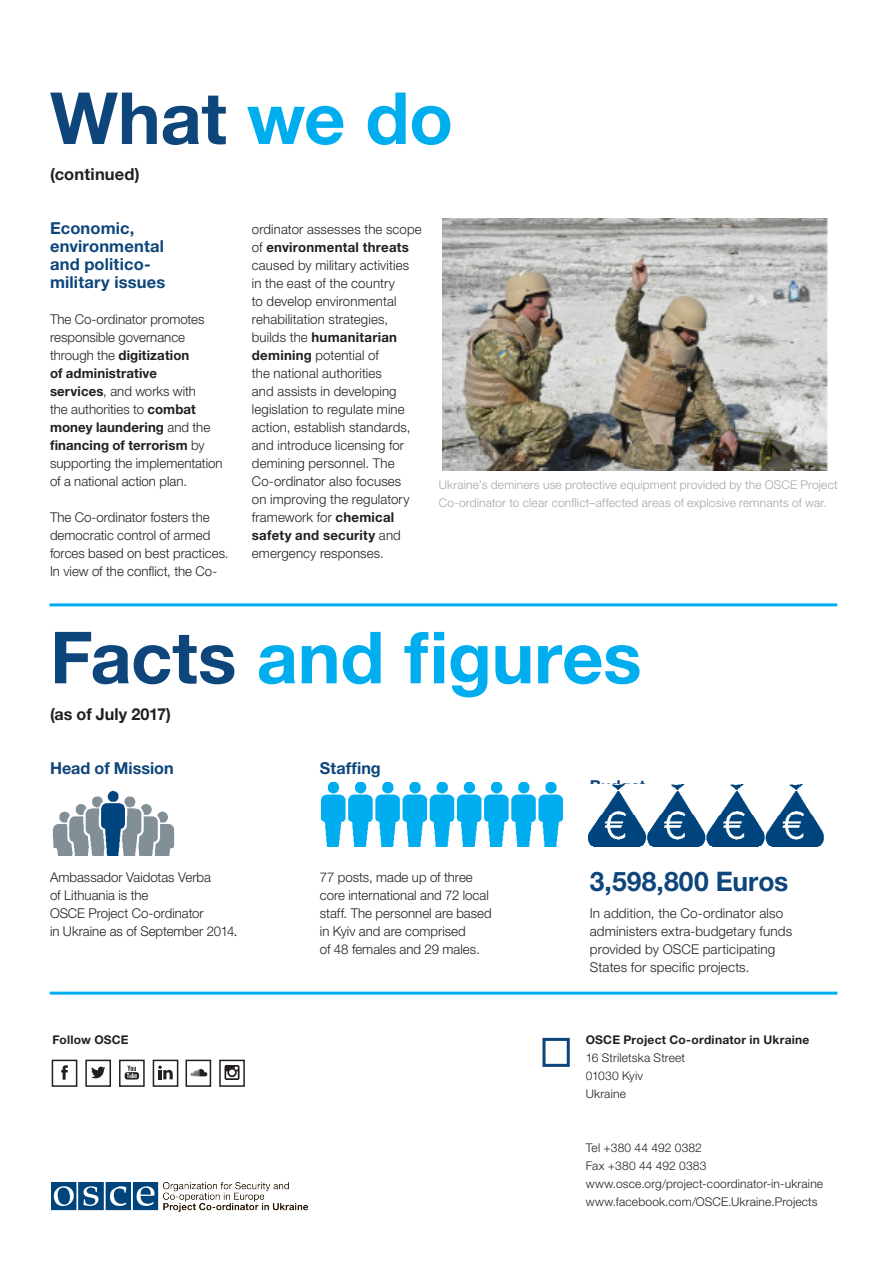
<style>
.page{position:relative;width:893px;height:1263px;background:#fff}
.page>*{position:absolute;margin:0;border:0;box-sizing:border-box;transform-origin:0 0}
.t1{font:700 72px "Helvetica Neue LT Std";color:#00aeef}
.t2{font:700 72px "Helvetica Neue LT Std";letter-spacing:-.005em;color:#0e467b}
.t3{font:700 27px "Helvetica Neue LT Std";color:#0e467b}
.t4{font:700 16.5px/18px "Helvetica Neue LT Std";letter-spacing:.01em;color:#0e467b}
.t5{font:700 16.5px "Helvetica Neue LT Std";letter-spacing:.01em;color:#231f20}
.t6{font:300 13.5px/18px "Helvetica Neue LT Std";letter-spacing:.005em;color:#231f20}
.t7{font:300 12px "Helvetica Neue LT Std";letter-spacing:.015em;color:#231f20}
.t8{font:300 12px/18px "Helvetica Neue LT Std";letter-spacing:.015em;color:#a4a5a9}
.t9{font:700 12px "Helvetica Neue LT Std";letter-spacing:.02em;color:#231f20}
.s1{color:#00aeef}
.s2{font-weight:700}
.s3{color:#0e467b}
.s4{font-family:"Myriad Pro";font-weight:400}
</style>
<div class="page">
<hr style="left:50px;top:992px;width:787px;height:3px;background:#00aeef">
<svg style="left:542px;top:1037px;width:28px;height:30px"></svg>
<img style="left:51px;top:1182px;width:257px;height:30px">
<hr style="left:50px;top:603px;width:787px;height:3px;background:#00aeef">
<img style="left:52px;top:790px;width:123px;height:66px">
<img style="left:588px;top:784px;width:235px;height:63px">
<img style="left:321px;top:782px;width:241px;height:65px">
<svg style="left:51px;top:1059px;width:27px;height:28px"></svg>
<svg style="left:85px;top:1059px;width:26px;height:28px"></svg>
<svg style="left:152px;top:1059px;width:27px;height:28px"></svg>
<svg style="left:119px;top:1059px;width:26px;height:28px"></svg>
<svg style="left:185px;top:1059px;width:27px;height:28px"></svg>
<svg style="left:219px;top:1059px;width:26px;height:28px"></svg>
<img style="left:443px;top:218px;width:386px;height:252px">
<p class="t2" style="left:50px;top:74px;width:405px">What <span class="s1">we do</span></p>
<p class="t5" style="left:50px;top:164px;width:91px">(continued)</p>
<p class="t4" style="left:50px;top:219px;width:115px">Economic, environmental</p>
<p class="t4" style="left:50px;top:255px;width:117px">and politico&shy;military issues</p>
<p class="t6" style="left:50px;top:310px;width:174px">The Co-ordinator promotes responsible governance through the <span class="s2">digitization<br>of administrative<br>services</span>, and works with<br>the authorities to <span class="s2">combat money laundering</span> and the <span class="s2">financing of terrorism</span> by supporting the implementation of a national action plan.</p>
<p class="t6" style="left:50px;top:508px;width:180px">The Co-ordinator fosters the democratic control of armed forces based on best practices.<br>In view of the conflict, the Co-</p>
<p class="t6" style="left:252px;top:220px;width:171px">ordinator assesses the scope of <span class="s2">environmental threats </span>caused by military activities in the east of the country<br>to develop environmental rehabilitation strategies, builds the <span class="s2">humanitarian demining</span> potential of<br>the national authorities<br>and assists in developing legislation to regulate mine action, establish standards, and introduce licensing for demining personnel. The<br>Co-ordinator also focuses<br>on improving the regulatory framework for <span class="s2">chemical safety and security</span> and emergency responses.</p>
<p class="t8" style="left:439px;top:475px;width:400px">Ukraine’s deminers use protective equipment provided by the OSCE Project<br>Co-ordinator to clear conflict–affected areas of explosive remnants of war.</p>
<p class="t1" style="left:50px;top:613px;width:593px"><span class="s3">Facts</span> and figures</p>
<p class="t5" style="left:50px;top:704px;width:123px">(as of July 2017)</p>
<p class="t4" style="left:50px;top:759px;width:125px">Head of Mission</p>
<p class="t4" style="left:320px;top:759px;width:62px">Staffing</p>
<p class="t4" style="left:590px;top:777px;width:57px">Budget</p>
<p class="t6" style="left:50px;top:868px;width:162px">Ambassador Vaidotas Verba</p>
<p class="t6" style="left:50px;top:886px;width:100px">of Lithuania is the</p>
<p class="t6" style="left:50px;top:904px;width:155px">OSCE Project Co-ordinator</p>
<p class="t6" style="left:50px;top:922px;width:188px">in Ukraine as of September 2014<span class="s4">.</span></p>
<p class="t6" style="left:320px;top:868px;width:173px">77 posts, made up of three core international and 72 local staff. The personnel are based in Kyiv and are comprised</p>
<p class="t6" style="left:320px;top:940px;width:161px">of 48 females and 29 males.</p>
<p class="t3" style="left:590px;top:865px;width:200px">3,598,800 Euros</p>
<p class="t6" style="left:590px;top:904px;width:195px">In addition, the Co-ordinator also</p>
<p class="t6" style="left:590px;top:922px;width:204px">administers extra-budgetary funds</p>
<p class="t6" style="left:590px;top:940px;width:187px">provided by OSCE participating</p>
<p class="t6" style="left:590px;top:958px;width:161px">States for specific projects.</p>
<p class="t9" style="left:52px;top:1032px;width:78px">Follow OSCE</p>
<p class="t9" style="left:586px;top:1032px;width:225px">OSCE Project Co-ordinator in Ukraine</p>
<p class="t7" style="left:586px;top:1050px;width:101px">16 Striletska Street</p>
<p class="t7" style="left:586px;top:1068px;width:59px">01030 Kyiv</p>
<p class="t7" style="left:586px;top:1086px;width:42px">Ukraine</p>
<p class="t7" style="left:586px;top:1140px;width:118px">Tel +380 44 492 0382</p>
<p class="t7" style="left:586px;top:1158px;width:122px">Fax +380 44 492 0383</p>
<p class="t7" style="left:586px;top:1176px;width:239px">www.osce.org/project-coordinator-in-ukraine</p>
<p class="t7" style="left:586px;top:1194px;width:233px">www.facebook.com/OSCE.Ukraine.Projects</p>
</div>
